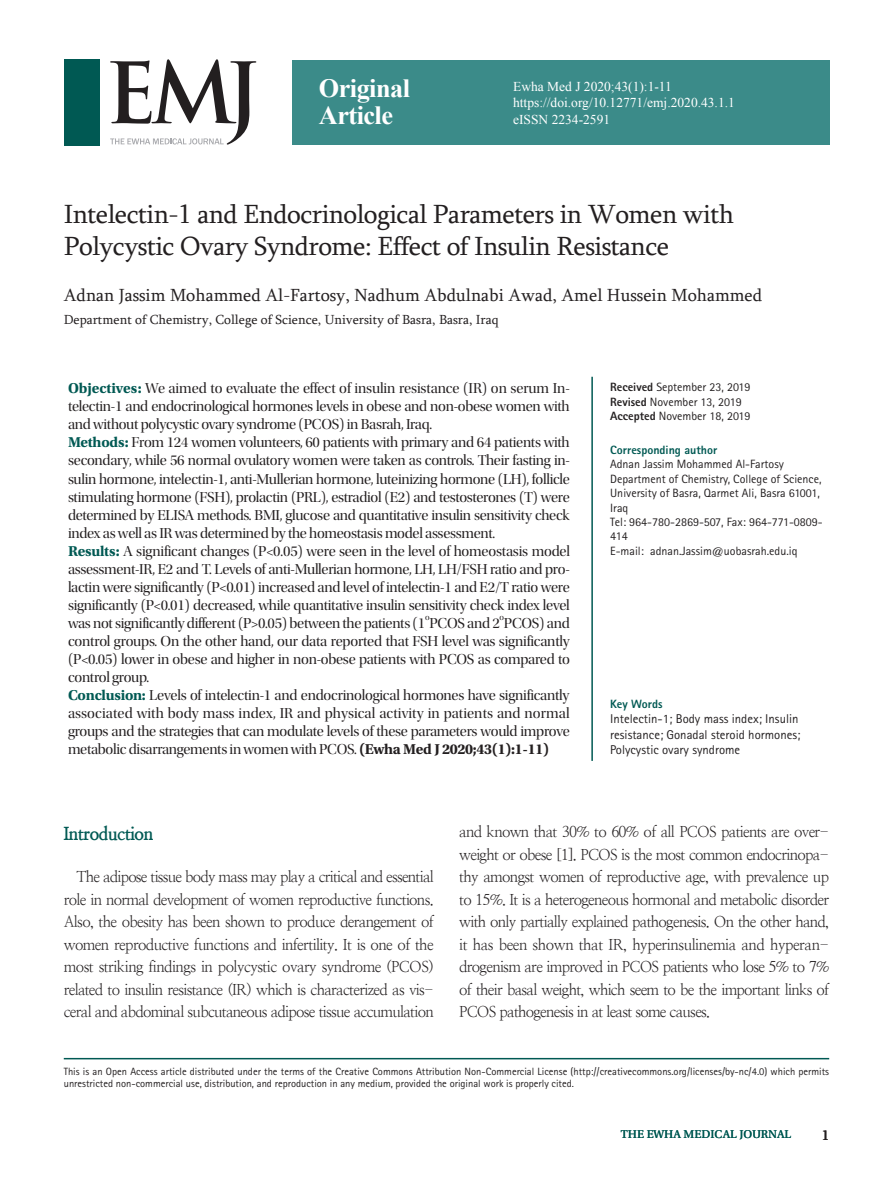
<style>
.page{position:relative;width:893px;height:1191px;background:#fff}
.page>*{position:absolute;margin:0;border:0;box-sizing:border-box;transform-origin:0 0}
.영문제목{font:27px/32.4px "Sylfaen";letter-spacing:-.02em;color:#231f20}
.영문-초록{font:700 26.25px "Times New Roman";letter-spacing:-.02em;color:#fff}
.영문이름{font:18px "Sylfaen";color:#231f20}
.국문서론{font:800 18px "Nanum Myeongjo";letter-spacing:-.02em;color:#005953;scale:.95 1}
.영문-초록-2{font:15px/18px "Utopia Std Disp";letter-spacing:-.02em;color:#231f20;text-align:justify}
.국문본문{font:15px/22.5px "Nanum Myeongjo";letter-spacing:-.05em;color:#231f20;text-align:justify}
.t1{font:15px "Utopia Std Capt";color:#231f20}
.s0{font:13.5px "Times New Roman";color:#fff}
.영문소속{font:13.5px "Sylfaen";color:#231f20}
.키워드{font:12.75px/15.3px "Rotis Sans Serif Std";color:#231f20}
.교신저자{font:12px/14.4px "Rotis Sans Serif Std";color:#231f20}
.교신저자-2{font:800 12px "Rotis Sans Serif Std";color:#005953}
.t2{font:12px "Utopia Std Capt";color:#005953}
.교신저자-3{font:10.5px/12.6px "Rotis Sans Serif Std";color:#231f20}
.영문-초록-3{font:8.7px "Utopia Std Disp";color:#231f20}
.s1{font-family:"Utopia Std";font-weight:700;color:#005953}
.s2{font-family:"Utopia Std";font-weight:700}
.s3{font-weight:800}
</style>
<div class="page">
<div style="left:292px;top:60px;width:537px;height:85px;background:#3b8b89"></div>
<div style="left:64px;top:60px;width:35px;height:86px;background:#005953"></div>
<hr style="left:591px;top:377px;width:2px;height:384px;background:#005953">
<svg style="left:110px;top:59px;width:146px;height:86px"></svg>
<hr style="left:64px;top:1058px;width:765px;height:1px;background:#005953">
<p class="영문-초록" style="left:319px;top:70px;width:93px">Original</p>
<p class="영문-초록" style="left:319px;top:97px;width:76px">Article</p>
<p class="s0" style="left:513px;top:77px;width:160px">Ewha Med J 2020;43(1):1-11</p>
<p class="s0" style="left:513px;top:93px;width:223px">https://doi.org/10.12771/emj.2020.43.1.1</p>
<p class="s0" style="left:513px;top:110px;width:99px">eISSN 2234-2591</p>
<p class="영문제목" style="left:64px;top:197px;width:672px">Intelectin-1 and Endocrinological Parameters in Women with<br>Polycystic Ovary Syndrome: Effect of Insulin Resistance</p>
<p class="영문이름" style="left:64px;top:283px;width:700px">Adnan Jassim Mohammed Al-Fartosy, Nadhum Abdulnabi Awad, Amel Hussein Mohammed</p>
<p class="영문소속" style="left:64px;top:310px;width:436px">Department of Chemistry, College of Science, University of Basra, Basra, Iraq</p>
<p class="영문-초록-2" style="left:68px;top:380px;width:503px"><span class="s1">Objectives:</span> We aimed to evaluate the effect of insulin resistance (IR) on serum In&shy;telectin-1 and endocrinological hormones levels in obese and non-obese women with and without polycystic ovary syndrome (PCOS) in Basrah, Iraq.</p>
<p class="영문-초록-2" style="left:68px;top:434px;width:503px"><span class="s1">Methods:</span> From 124 women volunteers, 60 patients with primary and 64 patients with secondary, while 56 normal ovulatory women were taken as controls. Their fasting in&shy;sulin hormone, intelectin-1, anti-Mullerian hormone, luteinizing hormone (LH), follicle stimulating hormone (FSH), prolactin (PRL), estradiol (E2) and testosterones (T) were determined by ELISA methods. BMI, glucose and quantitative insulin sensitivity check index as well as IR was determined by the homeostasis model assessment.</p>
<p class="영문-초록-2" style="left:68px;top:542px;width:503px"><span class="s1">Results:</span> A significant changes (P&lt;0.05) were seen in the level of homeostasis model assessment-IR, E2 and T. Levels of anti-Mullerian hormone, LH, LH/FSH ratio and pro&shy;lactin were significantly (P&lt;0.01) increased and level of intelectin-1 and E2/T ratio were significantly (P&lt;0.01) decreased, while quantitative insulin sensitivity check index level was not significantly different (P&gt;0.05) between the patients (1 PCOS and 2 PCOS) and</p>
<p class="영문-초록-3" style="left:425px;top:613px;width:6px">o</p>
<p class="영문-초록-3" style="left:500px;top:613px;width:6px">o</p>
<p class="영문-초록-2" style="left:68px;top:632px;width:504px">control groups. On the other hand, our data reported that FSH level was significantly (P&lt;0.05) lower in obese and higher in non-obese patients with PCOS as compared to control group.</p>
<p class="영문-초록-2" style="left:68px;top:686px;width:503px"><span class="s1">Conclusion:</span> Levels of intelectin-1 and endocrinological hormones have significantly associated with body mass index, IR and physical activity in patients and normal groups and the strategies that can modulate levels of these parameters would improve metabolic disarrangements in women with PCOS. <span class="s2">(Ewha Med J 2020;43(1):1-11)</span></p>
<p class="교신저자" style="left:610px;top:380px;width:142px"><span class="s3">Received</span> September 23, 2019</p>
<p class="교신저자" style="left:610px;top:394px;width:133px"><span class="s3">Revised</span> November 13, 2019</p>
<p class="교신저자" style="left:610px;top:408px;width:142px"><span class="s3">Accepted</span> November 18, 2019</p>
<p class="교신저자-2" style="left:610px;top:442px;width:109px">Corresponding author</p>
<p class="교신저자" style="left:610px;top:457px;width:175px">Adnan Jassim Mohammed Al-Fartosy</p>
<p class="교신저자" style="left:610px;top:471px;width:213px">Department of Chemistry, College of Science,<br>University of Basra, Qarmet Ali, Basra 61001,<br>Iraq</p>
<p class="교신저자" style="left:610px;top:514px;width:214px">Tel: 964-780-2869-507, Fax: 964-771-0809-<br>414</p>
<p class="교신저자" style="left:610px;top:543px;width:189px">E-mail: adnan.Jassim@uobasrah.edu.iq</p>
<p class="교신저자-2" style="left:610px;top:696px;width:54px">Key Words</p>
<p class="키워드" style="left:610px;top:711px;width:192px">Intelectin-1; Body mass index; Insulin resistance; Gonadal steroid hormones;<br>Polycystic ovary syndrome</p>
<p class="국문서론" style="left:64px;top:822px;width:96px">Introduction</p>
<p class="국문본문" style="left:64px;top:865px;width:372px;text-indent:13px">The adipose tissue body mass may play a critical and essential role in normal development of women reproductive functions.<br>Also, the obesity has been shown to produce derangement of women reproductive functions and infertility. It is one of the most striking findings in polycystic ovary syndrome (PCOS) related to insulin resistance (IR) which is characterized as vis&shy;ceral and abdominal subcutaneous adipose tissue accumulation</p>
<p class="국문본문" style="left:459px;top:820px;width:371px">and known that 30% to 60% of all PCOS patients are over&shy;weight or obese [1]. PCOS is the most common endocrinopa&shy;thy amongst women of reproductive age, with prevalence up to 15%. It is a heterogeneous hormonal and metabolic disorder with only partially explained pathogenesis. On the other hand, it has been shown that IR, hyperinsulinemia and hyperan&shy;drogenism are improved in PCOS patients who lose 5% to 7% of their basal weight, which seem to be the important links of PCOS pathogenesis in at least some causes.</p>
<p class="교신저자-3" style="left:64px;top:1064px;width:767px">This is an Open Access article distributed under the terms of the Creative Commons Attribution Non-Commercial License (http://creativecommons.org/licenses/by-nc/4.0) which permits unrestricted non-commercial use, distribution, and reproduction in any medium, provided the original work is properly cited.</p>
<p class="t2" style="left:621px;top:1127px;width:172px">THE EWHA MEDICAL JOURNAL</p>
<p class="t1" style="left:822px;top:1126px;width:9px">1</p>
</div>
